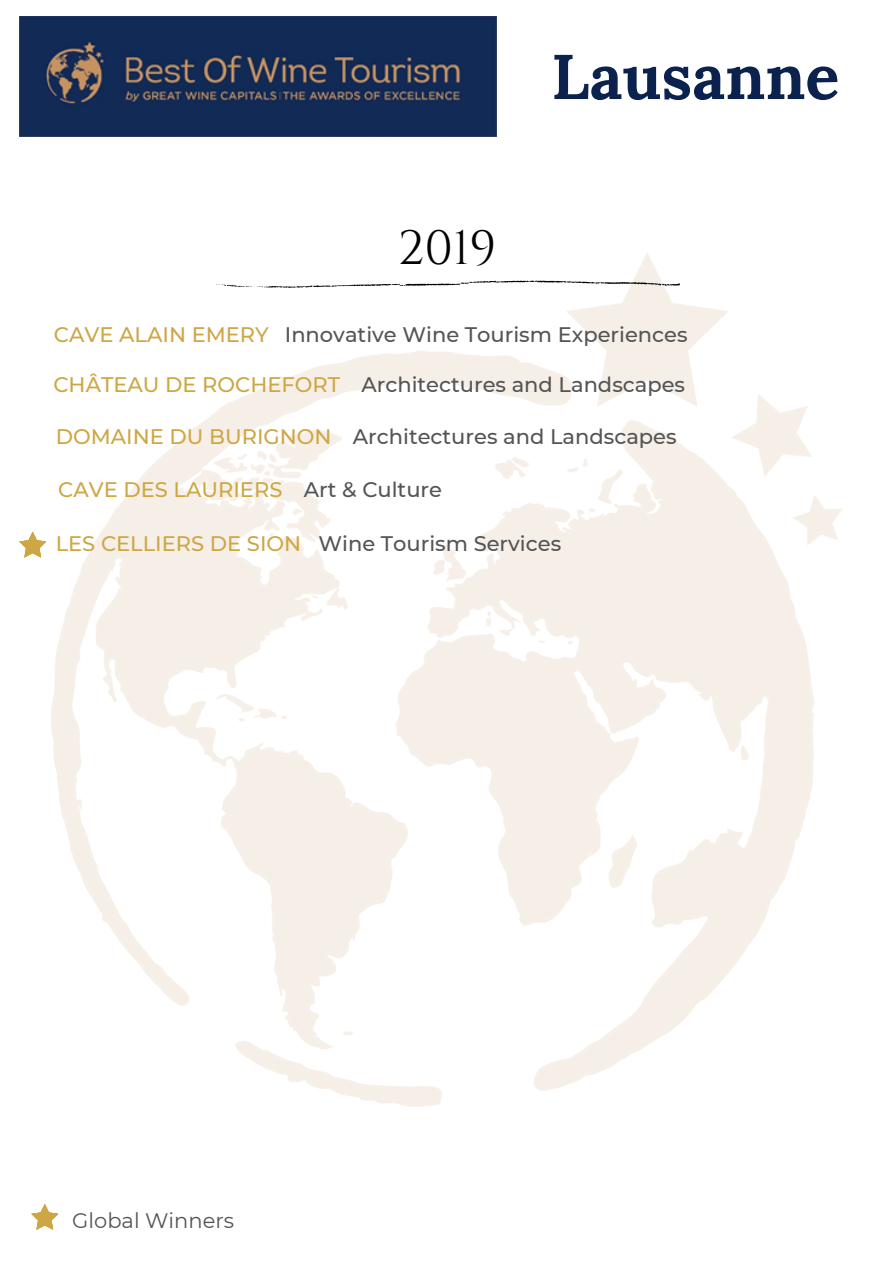
<style>
.page{position:relative;width:894px;height:1264px;background:#fff}
.page>*{position:absolute;margin:0;border:0;box-sizing:border-box;transform-origin:0 0}
.t1{font:700 63px "Lora";color:#0a224d}
.t2{font:48px "Cinzel";color:#000}
.t3{font:500 21px "Montserrat";color:#545454}
.t4{font:500 21px "Montserrat";color:#cea744}
.t5{font:21px "Montserrat";color:#545454}
</style>
<div class="page">
<img style="left:19px;top:16px;width:478px;height:120px">
<img style="left:52px;top:252px;width:790px;height:854px">
<svg style="left:214px;top:280px;width:465px;height:8px"></svg>
<svg style="left:31px;top:1204px;width:27px;height:25px"></svg>
<svg style="left:19px;top:531px;width:27px;height:26px"></svg>
<p class="t2" style="left:398px;top:217px;width:100px">2019</p>
<p class="t1" style="left:551px;top:36px;width:289px">Lausanne</p>
<p class="t3" style="left:285px;top:321px;width:404px">Innovative Wine Tourism Experiences</p>
<p class="t3" style="left:361px;top:371px;width:325px">Architectures and Landscapes</p>
<p class="t4" style="left:54px;top:321px;width:216px">CAVE ALAIN EMERY</p>
<p class="t4" style="left:53px;top:371px;width:288px">CHÂTEAU DE ROCHEFORT</p>
<p class="t4" style="left:56px;top:424px;width:277px">DOMAINE DU BURIGNON</p>
<p class="t3" style="left:353px;top:424px;width:325px">Architectures and Landscapes</p>
<p class="t4" style="left:58px;top:476px;width:226px">CAVE DES LAURIERS</p>
<p class="t3" style="left:304px;top:476px;width:140px">Art &amp; Culture</p>
<p class="t4" style="left:56px;top:531px;width:247px">LES CELLIERS DE SION</p>
<p class="t3" style="left:318px;top:531px;width:244px">Wine Tourism Services</p>
<p class="t5" style="left:72px;top:1207px;width:163px">Global Winners</p>
</div>
